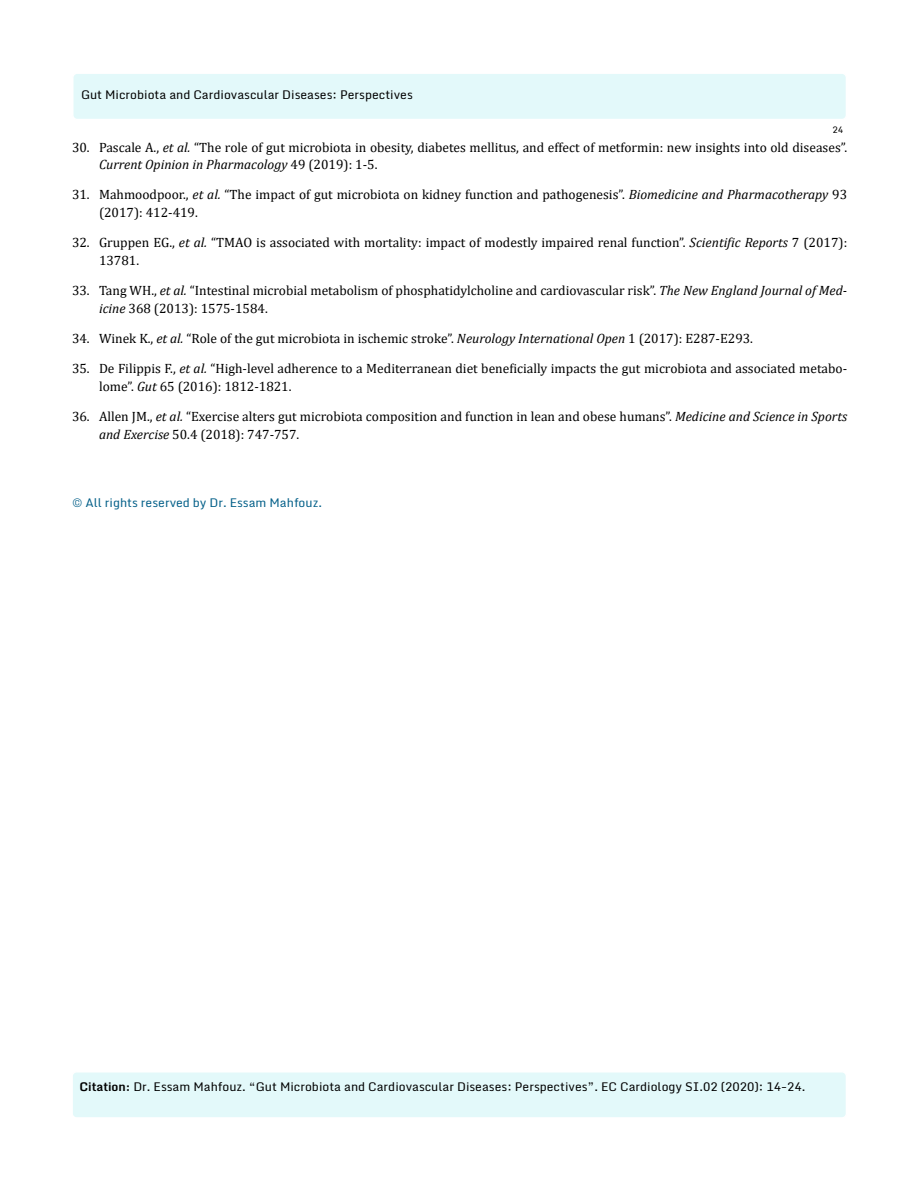
<style>
.page{position:relative;width:918px;height:1188px;background:#fff}
.page>*{position:absolute;margin:0;border:0;box-sizing:border-box;transform-origin:0 0}
.t1{font:13.5px/18px "Cambria";color:#000}
.t2{font:12px "Monda";color:#000}
.t3{font:12px "Monda";color:#046089}
.t4{font:9px "Monda";color:#000}
.s1{font-style:italic}
.s2{font-weight:700}
</style>
<div class="page">
<div style="left:73px;top:73px;width:773px;height:47px;background:#e3f9fa;border-radius:4px"></div>
<div style="left:72px;top:72px;width:775px;height:48px;border:2px solid #fff;border-radius:4px"></div>
<div style="left:72px;top:1072px;width:774px;height:46px;background:#e3f9fa;border-radius:4px"></div>
<div style="left:71px;top:1071px;width:776px;height:48px;border:2px solid #fff;border-radius:4px"></div>
<p class="t2" style="left:81px;top:87px;width:333px">Gut Microbiota and Cardiovascular Diseases: Perspectives</p>
<p class="t4" style="left:832px;top:124px;width:12px">24</p>
<p class="t1" style="left:99px;top:138px;width:750px;text-indent:-27px">30. Pascale A., <span class="s1">et al.</span> “The role of gut microbiota in obesity, diabetes mellitus, and effect of metformin: new insights into old diseases”.<br><span class="s1">Current Opinion in Pharmacology</span> 49 (2019): 1-5.</p>
<p class="t1" style="left:99px;top:186px;width:750px;text-indent:-27px">31. Mahmoodpoor., <span class="s1">et al.</span> “The impact of gut microbiota on kidney function and pathogenesis”. <span class="s1">Biomedicine and Pharmacotherapy</span> 93 (2017): 412-419.</p>
<p class="t1" style="left:99px;top:234px;width:750px;text-indent:-27px">32. Gruppen EG., <span class="s1">et al.</span> “TMAO is associated with mortality: impact of modestly impaired renal function”. <span class="s1">Scientific Reports</span> 7 (2017):<br>13781.</p>
<p class="t1" style="left:99px;top:282px;width:750px;text-indent:-27px">33. Tang WH., <span class="s1">et al.</span> “Intestinal microbial metabolism of phosphatidylcholine and cardiovascular risk”. <span class="s1">The New England Journal of Med&shy;icine</span> 368 (2013): 1575-1584.</p>
<p class="t1" style="left:72px;top:330px;width:683px">34. Winek K., <span class="s1">et al.</span> “Role of the gut microbiota in ischemic stroke”. <span class="s1">Neurology International Open</span> 1 (2017): E287-E293.</p>
<p class="t1" style="left:99px;top:360px;width:750px;text-indent:-27px">35. De Filippis F., <span class="s1">et al.</span> “High-level adherence to a Mediterranean diet beneficially impacts the gut microbiota and associated metabo&shy;lome”. <span class="s1">Gut</span> 65 (2016): 1812‐1821.</p>
<p class="t1" style="left:99px;top:408px;width:750px;text-indent:-27px">36. Allen JM., <span class="s1">et al.</span> “Exercise alters gut microbiota composition and function in lean and obese humans”. <span class="s1">Medicine and Science in Sports and Exercise</span> 50.4 (2018): 747‐757.</p>
<p class="t3" style="left:72px;top:494px;width:252px">© All rights reserved by Dr. Essam Mahfouz.</p>
<p class="t2" style="left:80px;top:1078px;width:727px"><span class="s2">Citation:</span> Dr. Essam Mahfouz. “Gut Microbiota and Cardiovascular Diseases: Perspectives”. EC Cardiology SI.02 (2020): 14-24.</p>
</div>
